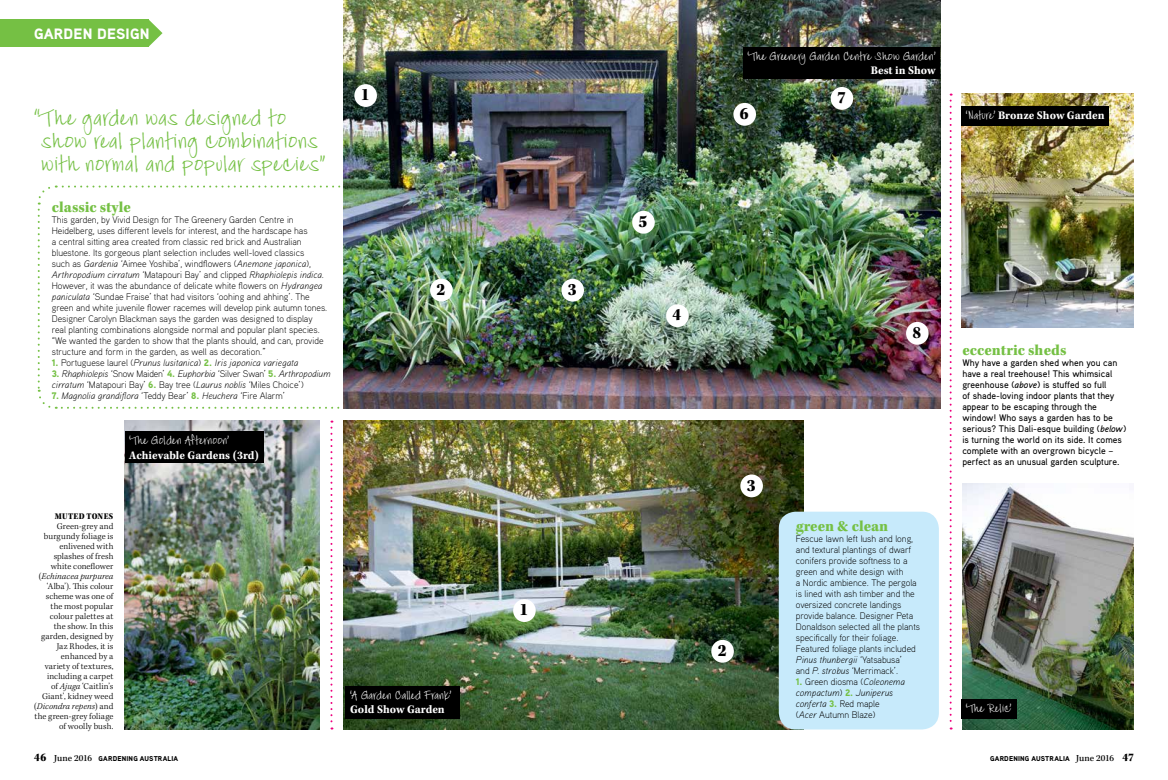
<style>
.page{position:relative;width:1168px;height:780px;background:#fff}
.page>*{position:absolute;margin:0;border:0;box-sizing:border-box;transform-origin:0 0}
.t1{font:23px/23px "Jackie Sue BF";letter-spacing:.045em;color:#75c044}
.t2{font:18px "Kepler Std Black Scn";color:#000}
.t3{font:16px "Kepler Std Black Scn";color:#75c044}
.t4{font:900 15px "Aaux Pro";letter-spacing:.015em;color:#fff}
.t5{font:12px "Jackie Sue BF";letter-spacing:.04em;color:#fff}
.t6{font:12px "Kepler Std Bold Scn Capt";color:#fff}
.t7{font:300 9.5px/11px "Aaux Pro";color:#000}
.t8{font:500 9.5px/11px "Aaux Pro";color:#000}
.t9{font:9.5px/11px "Aaux Pro Light Italic OSF";color:#000}
.t10{font:300 9px/10px "Kepler Std";letter-spacing:.01em;color:#000;text-align:right}
.t11{font:9px "Kepler Std Black Scn";letter-spacing:.03em;color:#000}
.t12{font:900 7px "Aaux Pro";letter-spacing:.025em;color:#000}
.s1{font-family:"Aaux Pro Light Italic OSF";font-weight:400}
.s2{font-family:"Aaux Pro";font-weight:300}
.s3{font-family:"Aaux Pro";font-weight:900;color:#75c044}
.s4{font-weight:900;color:#75c044}
.s5{font-style:italic}
.s6{font-family:"Jackie Sue BF"}
.s7{font-family:"Kepler Std Black Scn";font-weight:400;font-size:12px}
.s8{font-family:"Kepler Std";font-weight:500;font-size:9.5px}
</style>
<div class="page">
<svg style="left:37px;top:185px;width:307px;height:224px"></svg>
<img style="left:344px;top:0;width:596px;height:409px">
<div style="left:0;top:19px;width:148px;height:28px;background:#75c044"></div>
<svg style="left:148px;top:19px;width:15px;height:28px"></svg>
<div style="left:430px;top:279px;width:23px;height:22px;background:#fff;border-radius:50%"></div>
<img style="left:344px;top:420px;width:459px;height:309px">
<div style="left:779px;top:511px;width:160px;height:218px;background:#c7eafb;border-radius:17px"></div>
<img style="left:962px;top:483px;width:172px;height:246px">
<div style="left:666px;top:304px;width:23px;height:23px;background:#fff;border-radius:50%"></div>
<div style="left:906px;top:322px;width:23px;height:23px;background:#fff;border-radius:50%"></div>
<svg style="left:950px;top:94px;width:2px;height:635px"></svg>
<svg style="left:330px;top:420px;width:2px;height:309px"></svg>
<img style="left:961px;top:94px;width:173px;height:233px">
<img style="left:125px;top:420px;width:194px;height:309px">
<div style="left:743px;top:47px;width:197px;height:32px;background:#000"></div>
<div style="left:961px;top:106px;width:148px;height:20px;background:#000"></div>
<div style="left:961px;top:699px;width:56px;height:19px;background:#000"></div>
<div style="left:125px;top:431px;width:139px;height:32px;background:#000"></div>
<div style="left:346px;top:685px;width:114px;height:33px;background:#000"></div>
<div style="left:711px;top:639px;width:23px;height:23px;background:#fff;border-radius:50%"></div>
<div style="left:740px;top:474px;width:23px;height:23px;background:#fff;border-radius:50%"></div>
<div style="left:561px;top:279px;width:23px;height:22px;background:#fff;border-radius:50%"></div>
<div style="left:354px;top:84px;width:23px;height:23px;background:#fff;border-radius:50%"></div>
<div style="left:733px;top:103px;width:23px;height:23px;background:#fff;border-radius:50%"></div>
<div style="left:831px;top:87px;width:22px;height:23px;background:#fff;border-radius:50%"></div>
<div style="left:632px;top:211px;width:23px;height:23px;background:#fff;border-radius:50%"></div>
<div style="left:513px;top:599px;width:23px;height:23px;background:#fff;border-radius:50%"></div>
<h3 class="t4" style="left:34px;top:24px;width:117px">GARDEN DESIGN</h3>
<h1 class="t1" style="left:41px;top:108px;width:285px;text-indent:-7px">“The garden was designed to show real planting combinations with normal and popular species”</h1>
<h3 class="t3" style="left:52px;top:198px;width:81px">classic style</h3>
<p class="t7" style="left:52px;top:214px;width:261px">This garden, by Vivid Design for The Greenery Garden Centre in Heidelberg, uses different levels for interest, and the hardscape has a central sitting area created from classic red brick and Australian bluestone. Its gorgeous plant selection includes well-loved classics such as <span class="s1">Gardenia</span> ‘Aimee Yoshiba’, windflowers (<span class="s1">Anemone japonica</span>),</p>
<p class="t9" style="left:52px;top:269px;width:274px">Arthropodium cirratum <span class="s2">‘Matapouri Bay’ and clipped</span> Rhaphiolepis indica<span class="s2">.</span></p>
<p class="t7" style="left:52px;top:280px;width:277px">However, it was the abundance of delicate white flowers on <span class="s1">Hydrangea paniculata</span> ‘Sundae Fraise’ that had visitors ‘oohing and ahhing’. The green and white juvenile flower racemes will develop pink autumn tones.<br>Designer Carolyn Blackman says the garden was designed to display real planting combinations alongside normal and popular plant species. “We wanted the garden to show that the plants should, and can, provide structure and form in the garden, as well as decoration.”</p>
<p class="t9" style="left:52px;top:357px;width:248px"><span class="s3">1.</span> <span class="s2">Portuguese laurel (</span>Prunus lusitanica<span class="s2">)</span> <span class="s3">2.</span> Iris japonica variegata</p>
<p class="t9" style="left:52px;top:368px;width:280px"><span class="s3">3.</span> Rhaphiolepis <span class="s2">‘Snow Maiden’</span> <span class="s3">4.</span> Euphorbia <span class="s2">‘Silver Swan’</span> <span class="s3">5.</span> Arthropodium</p>
<p class="t7" style="left:52px;top:379px;width:253px"><span class="s1">cirratum</span> ‘Matapouri Bay’ <span class="s4">6.</span> Bay tree (<span class="s1">Laurus noblis</span> ‘Miles Choice’)</p>
<p class="t9" style="left:52px;top:390px;width:235px"><span class="s3">7.</span> Magnolia grandiflora <span class="s2">‘Teddy Bear’</span> <span class="s3">8.</span> Heuchera <span class="s2">‘Fire Alarm’</span></p>
<p class="t5" style="left:129px;top:433px;width:101px">‘The Golden Afternoon’</p>
<p class="t6" style="left:129px;top:448px;width:131px">Achievable Gardens (3rd)</p>
<h2 class="t2" style="left:361px;top:84px;width:10px">1</h2>
<h2 class="t2" style="left:436px;top:279px;width:10px">2</h2>
<p class="t11" style="left:55px;top:511px;width:60px">MUTED TONES</p>
<p class="t10" style="left:34px;top:521px;width:81px">Green-grey and burgundy foliage is enlivened with splashes of fresh white coneflower (<span class="s5">Echinacea purpurea </span>‘Alba’). This colour scheme was one of the most popular colour palettes at<br>the show. In this garden, designed by<br>Jaz Rhodes, it is enhanced by a variety of textures, including a carpet<br>of <span class="s5">Ajuga</span> ‘Caitlin’s<br>Giant’, kidney weed (<span class="s5">Dicondra repens</span>) and the green-grey foliage of woolly bush.</p>
<p class="t5" style="left:350px;top:687px;width:103px">‘A Garden Called Frank’</p>
<p class="t6" style="left:350px;top:702px;width:96px">Gold Show Garden</p>
<h2 class="t2" style="left:568px;top:279px;width:10px">3</h2>
<h2 class="t2" style="left:519px;top:599px;width:10px">1</h2>
<p class="t5" style="left:748px;top:49px;width:189px">‘The Greenery Garden Centre Show Garden’</p>
<p class="t6" style="left:871px;top:64px;width:66px">Best in Show</p>
<h2 class="t2" style="left:740px;top:103px;width:10px">6</h2>
<h2 class="t2" style="left:837px;top:87px;width:10px">7</h2>
<p class="t6" style="left:966px;top:108px;width:140px"><span class="s6">‘Nature’</span> Bronze Show Garden</p>
<h2 class="t2" style="left:639px;top:211px;width:10px">5</h2>
<h2 class="t2" style="left:672px;top:304px;width:10px">4</h2>
<h2 class="t2" style="left:912px;top:322px;width:10px">8</h2>
<h2 class="t2" style="left:747px;top:475px;width:10px">3</h2>
<h2 class="t2" style="left:718px;top:640px;width:10px">2</h2>
<h3 class="t3" style="left:796px;top:517px;width:94px">green &amp; clean</h3>
<p class="t7" style="left:796px;top:533px;width:126px">Fescue lawn left lush and long, and textural plantings of dwarf conifers provide softness to a green and white design with<br>a Nordic ambience. The pergola is lined with ash timber and the oversized concrete landings provide balance. Designer Peta<br>Donaldson selected all the plants specifically for their foliage.<br>Featured foliage plants included</p>
<p class="t9" style="left:796px;top:654px;width:108px">Pinus thunbergii <span class="s2">‘Yatsabusa’</span></p>
<p class="t7" style="left:796px;top:665px;width:104px">and <span class="s1">P. strobus</span> ‘Merrimack’.</p>
<p class="t7" style="left:796px;top:676px;width:110px"><span class="s4">1.</span> Green diosma (<span class="s1">Coleonema</span></p>
<p class="t9" style="left:796px;top:687px;width:99px">compactum<span class="s2">)</span> <span class="s3">2.</span> Juniperus conferta <span class="s3">3.</span> <span class="s2">Red maple</span></p>
<p class="t7" style="left:796px;top:709px;width:81px">(<span class="s1">Acer</span> Autumn Blaze)</p>
<h3 class="t3" style="left:962px;top:341px;width:106px">eccentric sheds</h3>
<p class="t8" style="left:962px;top:357px;width:165px">Why have a garden shed when you can have a real treehouse! This whimsical greenhouse (<span class="s5">above</span>) is stuffed so full<br>of shade-loving indoor plants that they appear to be escaping through the window! Who says a garden has to be serious? This Dali-esque building (<span class="s5">below</span>) is turning the world on its side. It comes complete with an overgrown bicycle – perfect as an unusual garden sculpture.</p>
<p class="t5" style="left:966px;top:701px;width:47px">‘The Relic’</p>
<p class="t12" style="left:34px;top:753px;width:145px"><span class="s7">46</span> <span class="s8">June 2016</span> GARDENING AUSTRALIA</p>
<p class="t12" style="left:990px;top:753px;width:145px">GARDENING AUSTRALIA <span class="s8">June 2016</span> <span class="s7">47</span></p>
</div>
